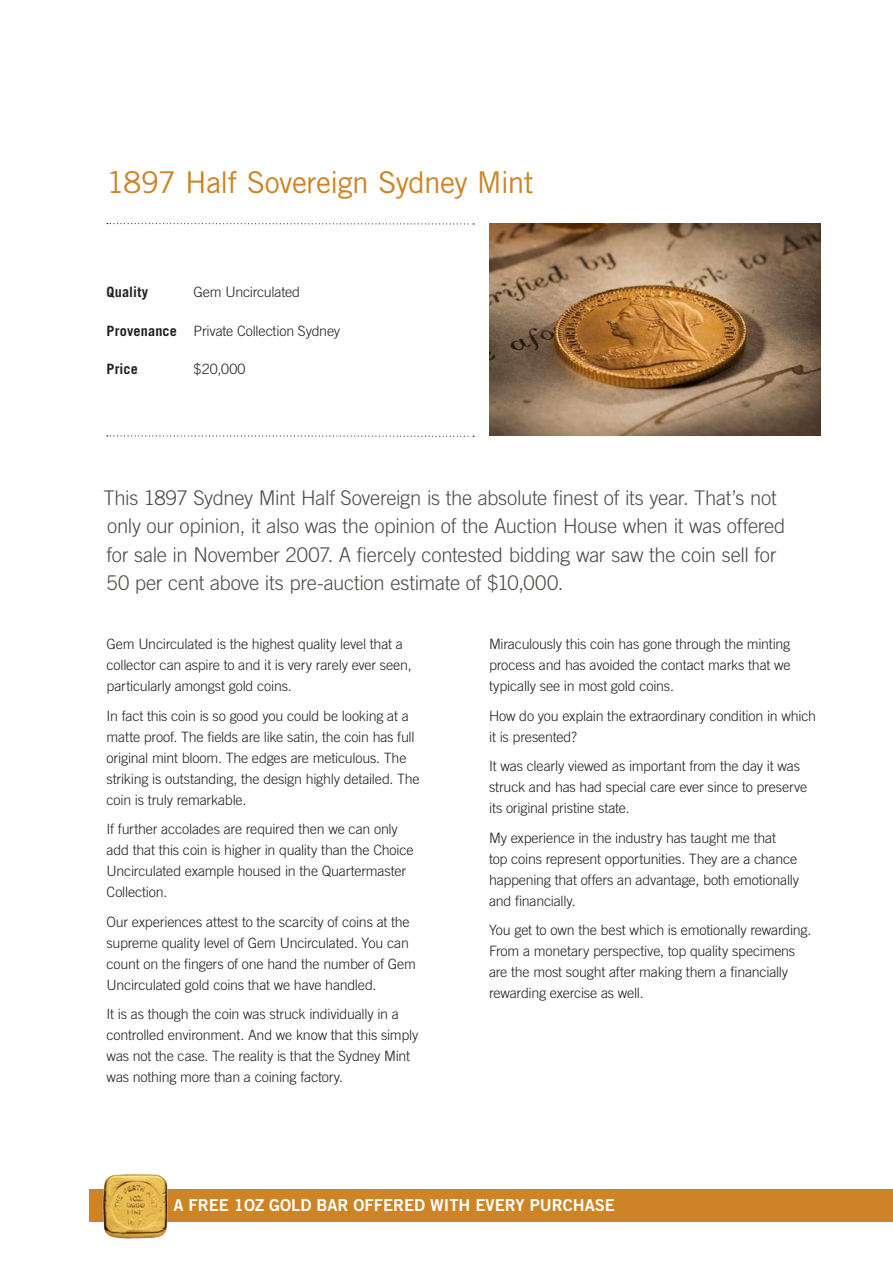
<style>
.page{position:relative;width:893px;height:1263px;background:#fff}
.page>*{position:absolute;margin:0;border:0;box-sizing:border-box;transform-origin:0 0}
.t1{font:30px "Trade Gothic";letter-spacing:-.025em;color:#ce8425}
.t2{font:300 20.25px/28.5px "Trade Gothic";letter-spacing:-.015em;color:#514a48}
.t3{font:16.5px "Trade Gothic Bold Two";color:#fff}
.t4{font:300 14.25px/21px "Trade Gothic";letter-spacing:-.015em;color:#231f20}
.t5{font:700 14.25px "Trade Gothic";letter-spacing:.015em;color:#231f20}
.s1{font-weight:700}
</style>
<div class="page">
<svg style="left:107px;top:223px;width:367px;height:2px"></svg>
<svg style="left:107px;top:435px;width:367px;height:2px"></svg>
<img style="left:489px;top:223px;width:332px;height:212px">
<div style="left:89px;top:1189px;width:804px;height:32px;background:#ce8425"></div>
<img style="left:99px;top:1174px;width:70px;height:65px">
<p class="t1" style="left:107px;top:165px;width:429px">1897 Half Sovereign Sydney Mint</p>
<p class="t5" style="left:107px;top:283px;width:43px">Quality</p>
<p class="t4" style="left:194px;top:281px;width:108px">Gem Uncirculated</p>
<p class="t4" style="left:107px;top:320px;width:235px"><span class="s1">Provenance</span> Private Collection Sydney</p>
<p class="t5" style="left:107px;top:360px;width:33px">Price</p>
<p class="t4" style="left:194px;top:358px;width:54px">$20,000</p>
<p class="t2" style="left:104px;top:483px;width:683px">This 1897 Sydney Mint Half Sovereign is the absolute finest of its year. That’s not only our opinion, it also was the opinion of the Auction House when it was offered for sale in November 2007. A fiercely contested bidding war saw the coin sell for 50 per cent above its pre-auction estimate of $10,000.</p>
<p class="t4" style="left:107px;top:633px;width:307px">Gem Uncirculated is the highest quality level that a collector can aspire to and it is very rarely ever seen, particularly amongst gold coins.</p>
<p class="t4" style="left:107px;top:705px;width:315px">In fact this coin is so good you could be looking at a matte proof. The fields are like satin, the coin has full original mint bloom. The edges are meticulous. The striking is outstanding, the design highly detailed. The coin is truly remarkable.</p>
<p class="t4" style="left:107px;top:818px;width:309px">If further accolades are required then we can only add that this coin is higher in quality than the Choice Uncirculated example housed in the Quartermaster Collection.</p>
<p class="t4" style="left:107px;top:911px;width:311px">Our experiences attest to the scarcity of coins at the supreme quality level of Gem Uncirculated. You can count on the fingers of one hand the number of Gem Uncirculated gold coins that we have handled.</p>
<p class="t4" style="left:107px;top:1003px;width:313px">It is as though the coin was struck individually in a controlled environment. And we know that this simply was not the case. The reality is that the Sydney Mint was nothing more than a coining factory.</p>
<p class="t4" style="left:489px;top:633px;width:303px;text-align:justify">Miraculously this coin has gone through the minting process and has avoided the contact marks that we typically see in most gold coins.</p>
<p class="t4" style="left:489px;top:705px;width:329px">How do you explain the extraordinary condition in which it is presented?</p>
<p class="t4" style="left:489px;top:755px;width:320px">It was clearly viewed as important from the day it was struck and has had special care ever since to preserve its original pristine state.</p>
<p class="t4" style="left:489px;top:827px;width:312px">My experience in the industry has taught me that<br>top coins represent opportunities. They are a chance happening that offers an advantage, both emotionally and financially.</p>
<p class="t4" style="left:489px;top:919px;width:324px">You get to own the best which is emotionally rewarding.<br>From a monetary perspective, top quality specimens are the most sought after making them a financially rewarding exercise as well.</p>
<p class="t3" style="left:173px;top:1195px;width:443px">A FREE 1OZ GOLD BAR OFFERED WITH EVERY PURCHASE</p>
</div>
